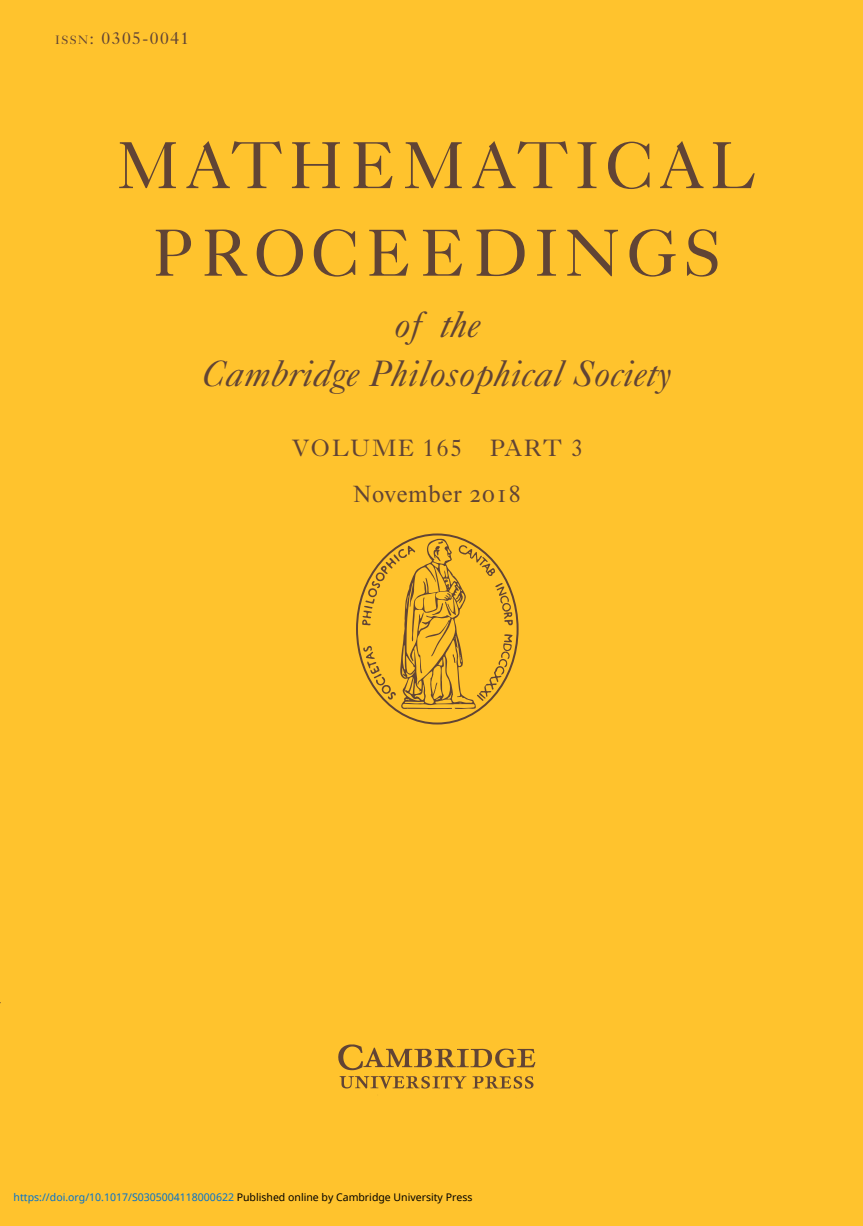
<style>
.page{position:relative;width:863px;height:1226px;background:#fff}
.page>*{position:absolute;margin:0;border:0;box-sizing:border-box;transform-origin:0 0}
.t1{font:66.5px/87.5px "Caslon Five Forty";letter-spacing:.085em;color:#614435;text-align:center}
.t2{font:italic 36.75px/49px "Caslon Five Forty";letter-spacing:.01em;color:#614435;text-align:center}
.t3{font:24.5px "Imprint";letter-spacing:.035em;color:#614435}
.t4{font:24.5px "Times New Roman";letter-spacing:.035em;color:#614435}
.t5{font:17.5px "Caslon Five Forty";letter-spacing:.085em;color:#614435}
.t6{font:10.5px "Noto Sans";color:#0172cf}
.s1{font-size:12.25px}
.s2{font-family:"Times Roman SC"}
.s3{color:#000}
</style>
<div class="page">
<div style="left:0;top:0;width:862px;height:1225px;background:#ffc32d"></div>
<svg style="left:356px;top:533px;width:162px;height:191px"></svg>
<img style="left:338px;top:1044px;width:198px;height:45px">
<h3 class="t5" style="left:55px;top:31px;width:135px"><span class="s1">ISSN</span>: 0305-0041</h3>
<h1 class="t1" style="left:117px;top:129px;width:641px">MATHEMATICAL<br>PROCEEDINGS</h1>
<h2 class="t2" style="left:203px;top:304px;width:470px">of the<br>Cambridge Philosophical Society</h2>
<h3 class="t3" style="left:291px;top:438px;width:293px">VOLUME 165 PART 3</h3>
<h3 class="t4" style="left:353px;top:484px;width:169px">November <span class="s2">2018</span></h3>
<p class="t6" style="left:14px;top:1189px;width:460px">https://doi.org/10.1017/S0305004118000622 <span class="s3">Published online by Cambridge University Press</span></p>
</div>
